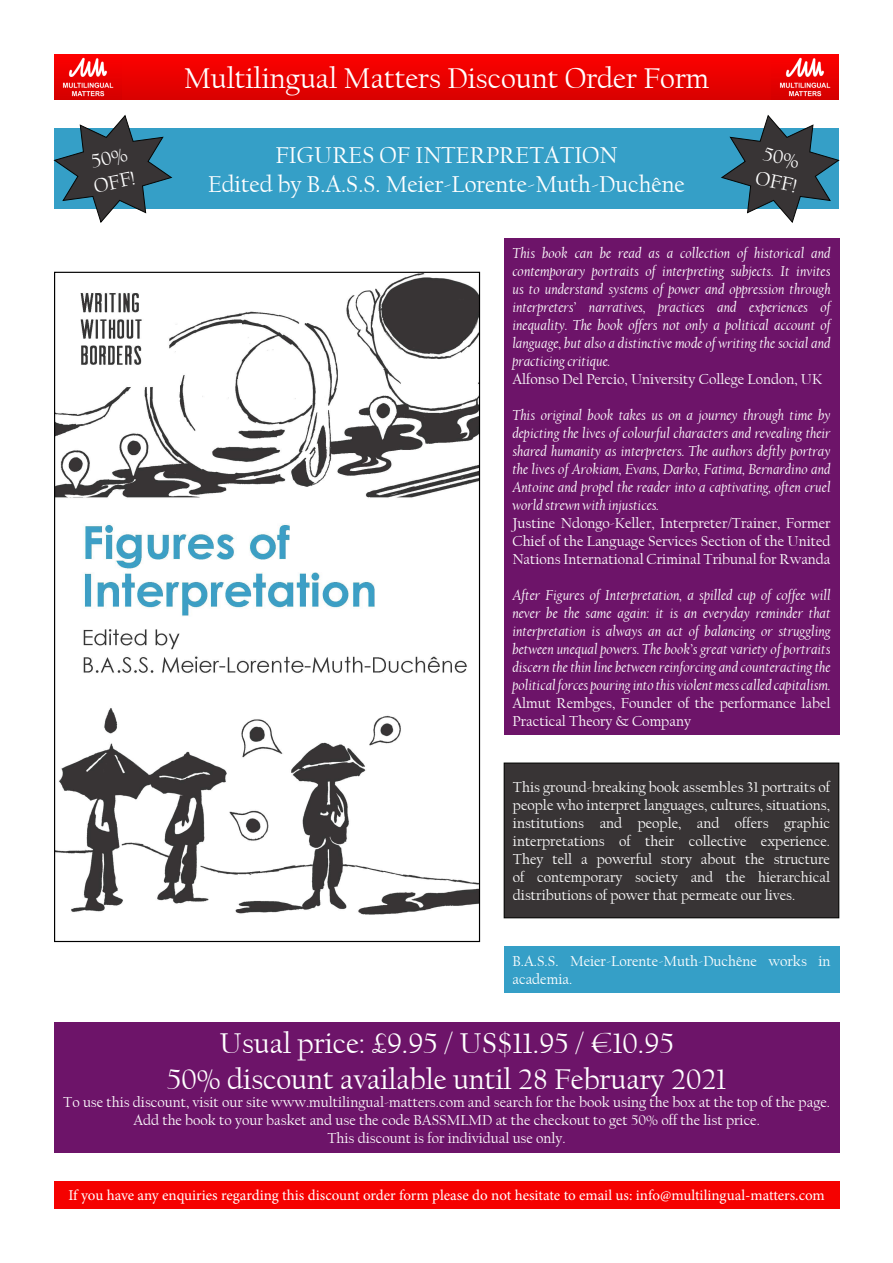
<style>
.page{position:relative;width:893px;height:1263px;background:#fff}
.page>*{position:absolute;margin:0;border:0;box-sizing:border-box;transform-origin:0 0}
.t1{font:30px "Californian FB";color:#fff}
.t2{font:24px "Californian FB";color:#fff}
.t3{font:20.4px/24.5px "Californian FB";color:#fff}
.t4{font:italic 15px/18px "Californian FB";color:#fff;text-align:justify}
.t5{font:15px/18px "Californian FB";color:#fff;text-align:justify}
.t6{font:15px "Minion Pro";letter-spacing:-.005em;color:#fff}
</style>
<div class="page">
<div style="left:54px;top:54px;width:785px;height:46px;background:linear-gradient(to bottom,#fd0100,#d90100)"></div>
<img style="left:54px;top:54px;width:67px;height:46px">
<img style="left:772px;top:54px;width:67px;height:46px">
<div style="left:54px;top:1181px;width:785px;height:28px;background:#f50100"></div>
<div style="left:504px;top:238px;width:335px;height:496px;background:#6d1469"></div>
<img style="left:56px;top:274px;width:422px;height:641px">
<div style="left:504px;top:763px;width:335px;height:155px;background:#383435"></div>
<div style="left:504px;top:763px;width:335px;height:155px;border:1px solid #040503"></div>
<div style="left:504px;top:947px;width:335px;height:46px;background:#359fc7"></div>
<div style="left:54px;top:129px;width:785px;height:80px;background:#359fc7"></div>
<svg style="left:721px;top:115px;width:119px;height:108px"></svg>
<svg style="left:53px;top:115px;width:120px;height:108px"></svg>
<div style="left:54px;top:1021px;width:785px;height:131px;background:#6d1469"></div>
<p class="t3" style="left:86px;top:151px;width:43px;rotate:-12deg">50%<br>OFF!</p>
<p class="t1" style="left:184px;top:62px;width:527px">Multilingual Matters Discount Order Form</p>
<p class="t2" style="left:275px;top:142px;width:343px">FIGURES OF INTERPRETATION</p>
<p class="t2" style="left:208px;top:171px;width:478px">Edited by B.A.S.S. Meier-Lorente-Muth-Duchêne</p>
<p class="t3" style="left:763px;top:142px;width:43px;rotate:12deg">50%<br>OFF!</p>
<p class="t4" style="left:512px;top:244px;width:320px">This book can be read as a collection of historical and contemporary portraits of interpreting subjects. It invites us to understand systems of power and oppression through interpreters’ narratives, practices and experiences of inequality. The book offers not only a political account of language, but also a distinctive mode of writing the social and practicing critique.</p>
<p class="t5" style="left:512px;top:370px;width:311px">Alfonso Del Percio, University College London, UK</p>
<p class="t4" style="left:512px;top:406px;width:320px">This original book takes us on a journey through time by depicting the lives of colourful characters and revealing their shared humanity as interpreters. The authors deftly portray the lives of Arokiam, Evans, Darko, Fatima, Bernardino and Antoine and propel the reader into a captivating, often cruel world strewn with injustices.</p>
<p class="t5" style="left:512px;top:514px;width:320px">Justine Ndongo-Keller, Interpreter/Trainer, Former Chief of the Language Services Section of the United Nations International Criminal Tribunal for Rwanda</p>
<p class="t4" style="left:512px;top:586px;width:320px">After Figures of Interpretation, a spilled cup of coffee will never be the same again: it is an everyday reminder that interpretation is always an act of balancing or struggling between unequal powers. The book’s great variety of portraits discern the thin line between reinforcing and counteracting the political forces pouring into this violent mess called capitalism.</p>
<p class="t5" style="left:512px;top:694px;width:320px">Almut Rembges, Founder of the performance label<br>Practical Theory &amp; Company</p>
<p class="t5" style="left:513px;top:778px;width:319px">This ground-breaking book assembles 31 portraits of people who interpret languages, cultures, situations, institutions and people, and offers graphic interpretations of their collective experience.<br>They tell a powerful story about the structure of contemporary society and the hierarchical distributions of power that permeate our lives.</p>
<p class="t5" style="left:512px;top:953px;width:320px">B.A.S.S. Meier-Lorente-Muth-Duchêne works in academia.</p>
<p class="t1" style="left:219px;top:1027px;width:456px">Usual price: £9.95 / US$11.95 / €10.95</p>
<p class="t1" style="left:167px;top:1063px;width:561px">50% discount available until 28 February 2021</p>
<p class="t5" style="left:63px;top:1093px;width:768px;text-align:center">To use this discount, visit our site www.multilingual-matters.com and search for the book using the box at the top of the page.<br>Add the book to your basket and use the code BASSMLMD at the checkout to get 50% off the list price.</p>
<p class="t5" style="left:327px;top:1129px;width:240px">This discount is for individual use only.</p>
<p class="t6" style="left:68px;top:1185px;width:758px">If you have any enquiries regarding this discount order form please do not hesitate to email us: info@multilingual-matters.com</p>
</div>
